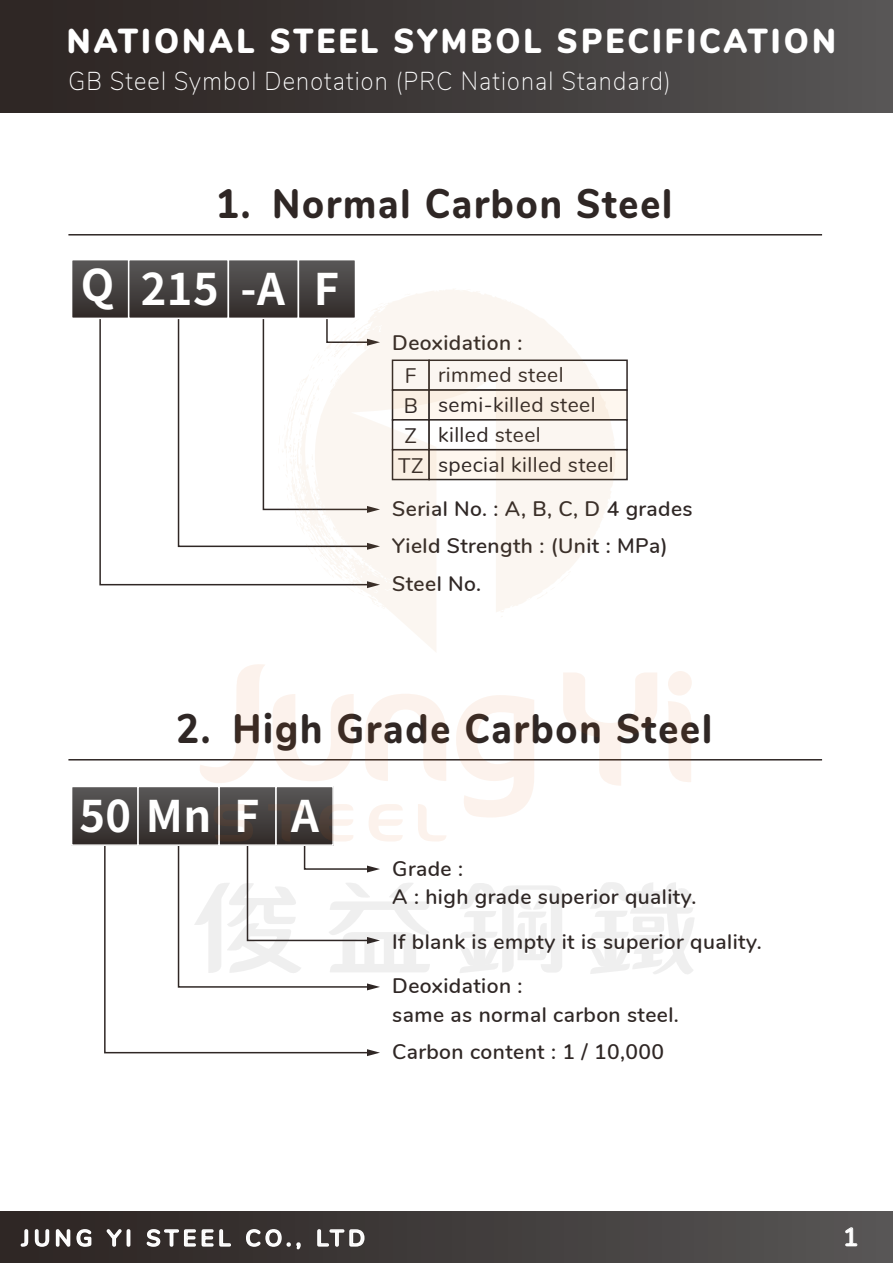
<style>
.page{position:relative;width:893px;height:1263px;background:#fff}
.page>*{position:absolute;margin:0;border:0;box-sizing:border-box;transform-origin:0 0}
.t1{font:700 43.5px "Gen Shin Gothic";letter-spacing:.01em;color:#fff}
.t2{font:800 41.25px "Nunito";letter-spacing:.05em;color:#2f2725;scale:.91 1}
.t3{font:900 34.65px "Nunito";letter-spacing:.1em;color:#fff;scale:.91 1}
.t4{font:200 25.8px "Nunito";letter-spacing:.05em;color:#fff;scale:.91 1}
.t5{font:600 25.5px "Nunito";color:#fff}
.t6{font:600 22.5px "Nunito";letter-spacing:.2em;color:#fff}
.t7{font:600 21px/28.5px "Nunito";letter-spacing:.02em;color:#2f2725}
.t8{font:21px/30px "Nunito";letter-spacing:.02em;color:#2f2725}
</style>
<div class="page">
<svg style="left:99px;top:319px;width:179px;height:267px"></svg>
<svg style="left:104px;top:846px;width:264px;height:208px"></svg>
<svg style="left:367px;top:1049px;width:13px;height:7px"></svg>
<hr style="left:68px;top:234px;width:754px;height:1px;background:#2f2725">
<div style="left:72px;top:260px;width:57px;height:58px;background:linear-gradient(to bottom,#595858,#322c2a)"></div>
<div style="left:71px;top:259px;width:58px;height:60px;border:2px solid #fff"></div>
<div style="left:129px;top:260px;width:99px;height:58px;background:linear-gradient(to bottom,#595858,#322c2a)"></div>
<div style="left:128px;top:259px;width:101px;height:60px;border:2px solid #fff"></div>
<div style="left:228px;top:260px;width:70px;height:58px;background:linear-gradient(to bottom,#595858,#322c2a)"></div>
<div style="left:228px;top:259px;width:71px;height:60px;border:2px solid #fff"></div>
<div style="left:298px;top:260px;width:57px;height:58px;background:#4e4c4b"></div>
<div style="left:298px;top:259px;width:58px;height:60px;border:2px solid #fff"></div>
<div style="left:72px;top:786px;width:66px;height:59px;background:linear-gradient(to bottom,#5a5959,#312b29)"></div>
<div style="left:71px;top:786px;width:68px;height:60px;border:2px solid #fff"></div>
<div style="left:219px;top:786px;width:57px;height:59px;background:#525050"></div>
<div style="left:218px;top:786px;width:59px;height:60px;border:2px solid #fff"></div>
<div style="left:138px;top:786px;width:81px;height:59px;background:linear-gradient(to bottom,#5a5959,#312b29)"></div>
<div style="left:137px;top:786px;width:83px;height:60px;border:2px solid #fff"></div>
<div style="left:276px;top:786px;width:57px;height:59px;background:#525050"></div>
<div style="left:275px;top:786px;width:59px;height:60px;border:2px solid #fff"></div>
<hr style="left:68px;top:759px;width:754px;height:1px;background:#2f2725">
<div style="left:0;top:0;width:893px;height:112px;background:linear-gradient(to right,#2a2220,#555454)"></div>
<div style="left:428px;top:359px;width:200px;height:32px;background:#fff;border:2px solid #2f2725"></div>
<div style="left:428px;top:389px;width:200px;height:32px;background:#fef7ef;border:2px solid #2f2725"></div>
<div style="left:428px;top:419px;width:200px;height:31px;background:#fff;border:2px solid #2f2725"></div>
<div style="left:428px;top:449px;width:200px;height:31px;background:#fef7ef;border:2px solid #2f2725"></div>
<div style="left:0;top:1211px;width:893px;height:52px;background:linear-gradient(to right,#2b2321,#565555)"></div>
<svg style="left:20px;top:1228px;width:73px;height:20px"></svg>
<svg style="left:105px;top:1228px;width:27px;height:20px"></svg>
<svg style="left:145px;top:1228px;width:87px;height:20px;background:#716c6b"></svg>
<svg style="left:245px;top:1228px;width:56px;height:23px"></svg>
<svg style="left:316px;top:1228px;width:49px;height:20px"></svg>
<svg style="left:845px;top:1227px;width:12px;height:19px"></svg>
<svg style="left:278px;top:288px;width:338px;height:364px;fill:#fbf6f1"></svg>
<svg style="left:590px;top:882px;width:104px;height:92px"></svg>
<svg style="left:456px;top:695px;width:78px;height:122px"></svg>
<svg style="left:200px;top:664px;width:65px;height:119px"></svg>
<svg style="left:177px;top:804px;width:269px;height:186px"></svg>
<svg style="left:460px;top:883px;width:102px;height:90px"></svg>
<svg style="left:563px;top:673px;width:94px;height:113px"></svg>
<svg style="left:668px;top:671px;width:24px;height:111px"></svg>
<svg style="left:365px;top:694px;width:81px;height:87px"></svg>
<svg style="left:272px;top:694px;width:82px;height:87px"></svg>
<h3 class="t3" style="left:67px;top:15px;width:847px">NATIONAL STEEL SYMBOL SPECIFICATION</h3>
<p class="t4" style="left:68px;top:62px;width:663px">GB Steel Symbol Denotation (PRC National Standard)</p>
<h2 class="t2" style="left:216px;top:173px;width:503px">1. Normal Carbon Steel</h2>
<h1 class="t1" style="left:81px;top:256px;width:260px">Q 215 -A F</h1>
<p class="t7" style="left:392px;top:327px;width:132px">Deoxidation :</p>
<p class="t8" style="left:438px;top:358px;width:177px">rimmed steel semi-killed steel killed steel<br>special killed steel</p>
<p class="t8" style="left:398px;top:360px;width:27px;text-align:center">F<br>B<br>Z<br>TZ</p>
<p class="t7" style="left:392px;top:488px;width:302px;line-height:37.5px">Serial No. : A, B, C, D 4 grades<br>Yield Strength : (Unit : MPa)<br>Steel No.</p>
<h2 class="t2" style="left:177px;top:698px;width:590px">2. High Grade Carbon Steel</h2>
<h1 class="t1" style="left:79px;top:783px;width:241px">50Mn F A</h1>
<p class="t7" style="left:392px;top:853px;width:306px">Grade :<br>A : high grade superior quality.</p>
<p class="t7" style="left:392px;top:926px;width:371px">If blank is empty it is superior quality.</p>
<p class="t7" style="left:392px;top:970px;width:288px">Deoxidation :<br>same as normal carbon steel.</p>
<p class="t7" style="left:392px;top:1036px;width:273px">Carbon content : 1 / 10,000</p>
<p class="t6" style="left:22px;top:1221px;width:345px">JUNG YI STEEL CO., LTD</p>
<p class="t5" style="left:843px;top:1218px;width:17px">1</p>
</div>
